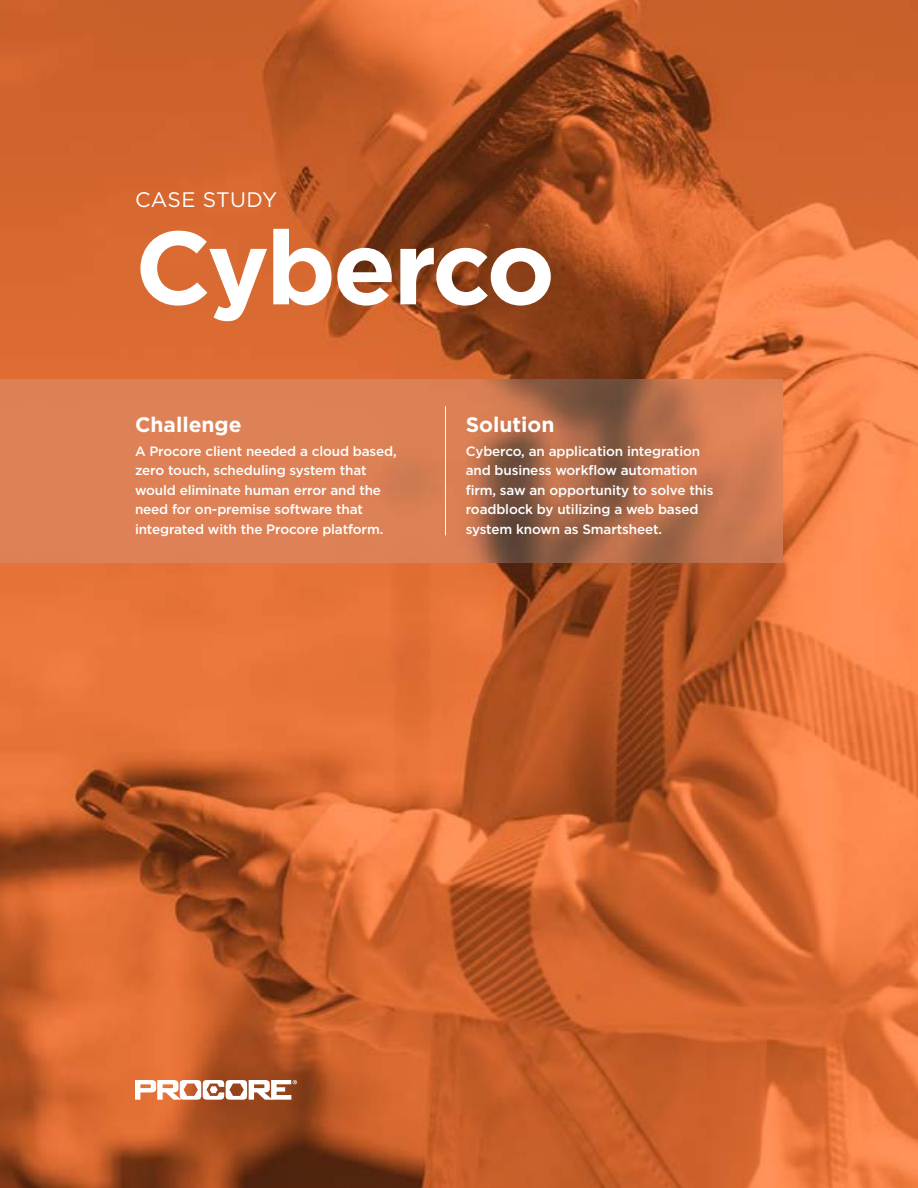
<style>
.page{position:relative;width:918px;height:1188px;background:#fff}
.page>*{position:absolute;margin:0;border:0;box-sizing:border-box;transform-origin:0 0}
.t1{font:700 103.5px "Gotham";letter-spacing:-.035em;color:#fff}
.t2{font:700 21px "Gotham";color:#fff}
.t3{font:21px "Gotham";letter-spacing:.02em;color:#fff}
.t4{font:500 13.5px/19.5px "Gotham";letter-spacing:-.01em;color:#fff}
</style>
<div class="page">
<img style="left:0;top:0;width:918px;height:1188px">
<svg style="left:135px;top:1080px;width:162px;height:20px"></svg>
<img style="left:0;top:379px;width:783px;height:183px">
<hr style="left:445px;top:406px;width:1px;height:129px;background:#fff">
<h2 class="t3" style="left:135px;top:188px;width:144px">CASE STUDY</h2>
<h1 class="t1" style="left:135px;top:199px;width:422px">Cyberco</h1>
<h2 class="t2" style="left:135px;top:411px;width:108px">Challenge</h2>
<p class="t4" style="left:135px;top:441px;width:263px">A Procore client needed a cloud based, zero touch, scheduling system that would eliminate human error and the need for on-premise software that integrated with the Procore platform.</p>
<h2 class="t2" style="left:466px;top:411px;width:90px">Solution</h2>
<p class="t4" style="left:466px;top:441px;width:249px">Cyberco, an application integration and business workflow automation firm, saw an opportunity to solve this roadblock by utilizing a web based system known as Smartsheet.</p>
</div>
